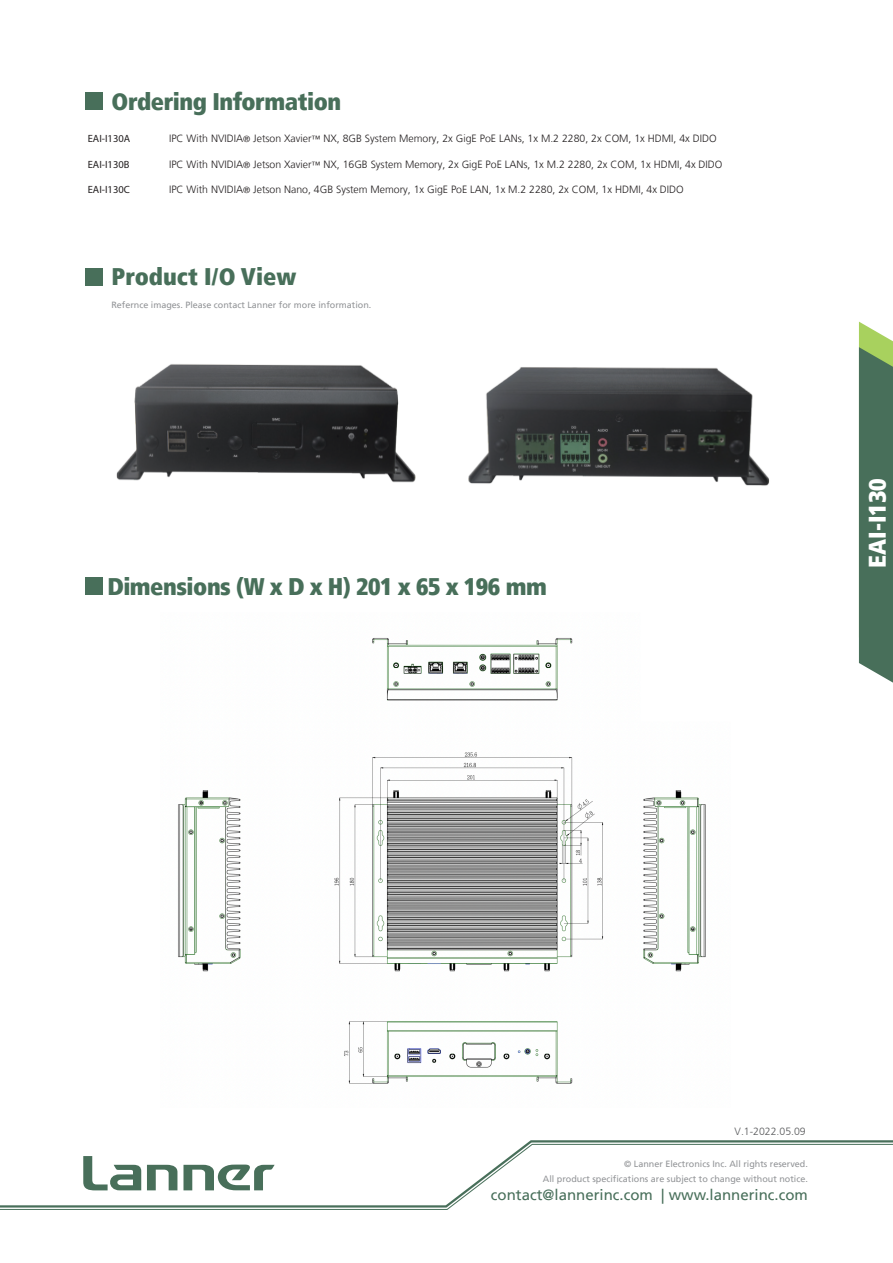
<style>
.page{position:relative;width:893px;height:1263px;background:#fff}
.page>*{position:absolute;margin:0;border:0;box-sizing:border-box;transform-origin:0 0}
.DS_Product_Name{font:900 condensed 24px "Frutiger LT";letter-spacing:-.02em;color:#486f5a}
.DS_Header_1{font:900 condensed 24px "Frutiger LT";color:#486f5a}
.DS_Header_1-2{font:900 condensed 24px "Frutiger LT";color:#fff}
.t1{font:15px "Frutiger LT";color:#486f5a}
.DS_Spec_Lvl2_3{font:300 10.5px "Frutiger LT";color:#231f20}
.DS_Spec_Lvl2_3-2{font:10.5px "Myriad Pro";color:#231f20}
.DS_Spec_Lvl2_3-3{font:300 10.5px "Frutiger LT";color:#57585a}
.DS_Body_Text{font:9px/15px "Frutiger LT";color:#939598;text-align:right}
.s1{font-size:9px}
</style>
<div class="page">
<svg style="left:527px;top:1140px;width:366px;height:3px"></svg>
<svg style="left:0;top:1143px;width:893px;height:67px"></svg>
<svg style="left:859px;top:322px;width:34px;height:361px;background:#587d63"></svg>
<img style="left:468px;top:367px;width:302px;height:119px">
<img style="left:116px;top:364px;width:300px;height:119px">
<div style="left:85px;top:269px;width:17px;height:17px;background:#486f5a"></div>
<div style="left:85px;top:577px;width:17px;height:17px;background:#486f5a"></div>
<div style="left:85px;top:92px;width:17px;height:17px;background:#486f5a"></div>
<img style="left:178px;top:638px;width:528px;height:446px">
<p class="DS_Product_Name" style="left:112px;top:87px;width:231px">Ordering Information</p>
<p class="DS_Spec_Lvl2_3-2" style="left:88px;top:132px;width:44px">EAI-I130A</p>
<p class="DS_Spec_Lvl2_3" style="left:169px;top:133px;width:549px">IPC With NVIDIA<span class="s1">®</span> Jetson Xavier<span class="s1">™</span> NX, 8GB System Memory, 2x GigE PoE LANs, 1x M.2 2280, 2x COM, 1x HDMI, 4x DIDO</p>
<p class="DS_Spec_Lvl2_3-2" style="left:88px;top:158px;width:43px">EAI-I130B</p>
<p class="DS_Spec_Lvl2_3" style="left:169px;top:158px;width:555px">IPC With NVIDIA<span class="s1">®</span> Jetson Xavier<span class="s1">™</span> NX, 16GB System Memory, 2x GigE PoE LANs, 1x M.2 2280, 2x COM, 1x HDMI, 4x DIDO</p>
<p class="DS_Spec_Lvl2_3-2" style="left:88px;top:183px;width:44px">EAI-I130C</p>
<p class="DS_Spec_Lvl2_3" style="left:169px;top:184px;width:516px">IPC With NVIDIA<span class="s1">®</span> Jetson Nano, 4GB System Memory, 1x GigE PoE LAN, 1x M.2 2280, 2x COM, 1x HDMI, 4x DIDO</p>
<p class="DS_Header_1" style="left:112px;top:262px;width:186px">Product I/O View</p>
<p class="DS_Body_Text" style="left:111px;top:298px;width:262px">Refernce images. Please contact Lanner for more information.</p>
<p class="DS_Product_Name" style="left:107px;top:572px;width:441px">Dimensions (W x D x H) 201 x 65 x 196 mm</p>
<p class="DS_Header_1-2" style="left:863px;top:568px;width:91px;rotate:-90deg">EAI-I130</p>
<p class="DS_Spec_Lvl2_3-3" style="left:735px;top:1125px;width:73px">V.1-2022.05.09</p>
<p class="DS_Body_Text" style="left:543px;top:1156px;width:267px">© Lanner Electronics Inc. All rights reserved.<br>All product specifications are subject to change without notice.</p>
<h2 class="t1" style="left:491px;top:1185px;width:319px">contact@lannerinc.com | www.lannerinc.com</h2>
</div>
